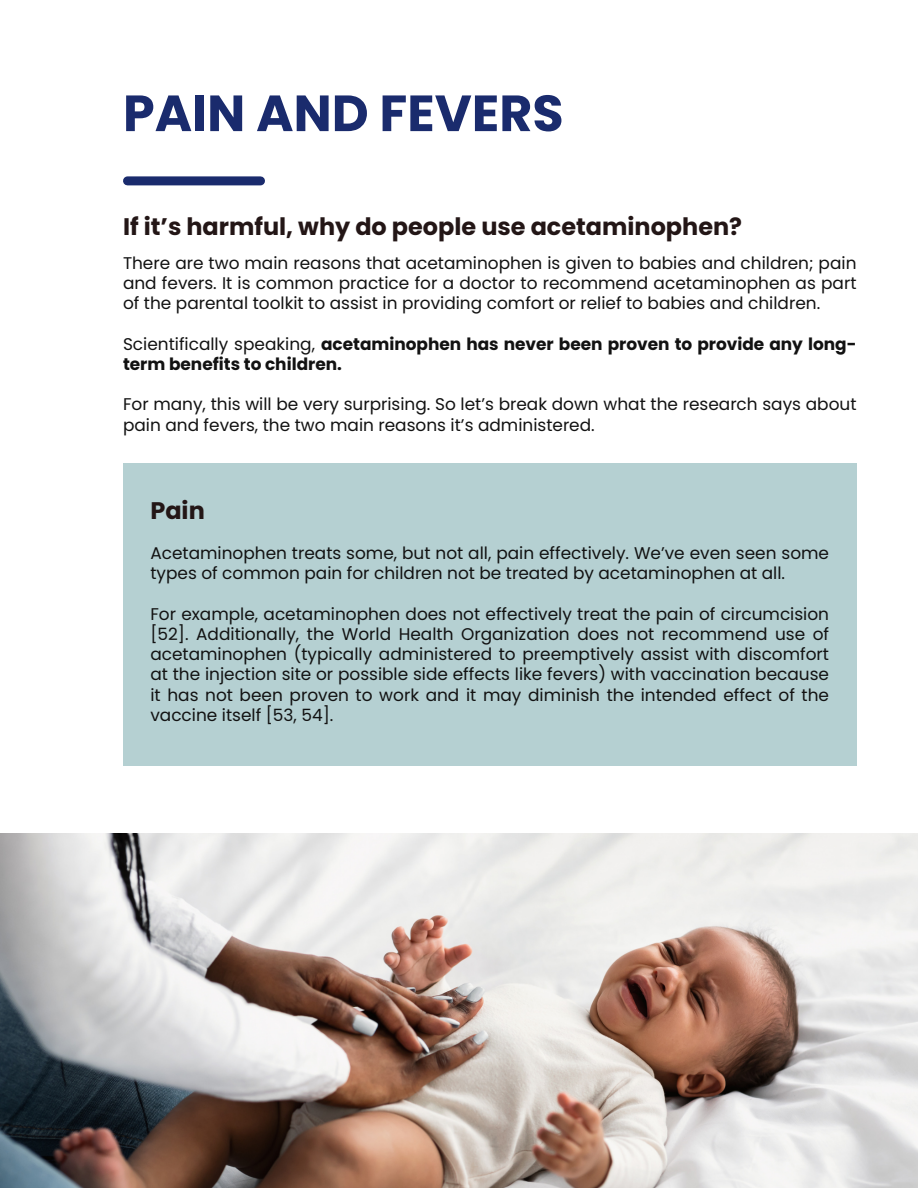
<style>
.page{position:relative;width:918px;height:1188px;background:#fff}
.page>*{position:absolute;margin:0;border:0;box-sizing:border-box;transform-origin:0 0}
.t1{font:700 50.85px "Poppins";color:#1a2b6d}
.t2{font:700 24px "Poppins";color:#231616}
.t3{font:16.95px/20.2px "Poppins";color:#121212;text-align:justify}
.t4{font:700 16.95px/20.2px "Poppins";color:#121212}
.s1{font-weight:400}
</style>
<div class="page">
<div style="left:128px;top:176px;width:133px;height:9px;background:#1a2b6d"></div>
<div style="left:123px;top:463px;width:734px;height:303px;background:#b5d0d2"></div>
<img style="left:0;top:833px;width:918px;height:355px">
<p class="t1" style="left:123px;top:78px;width:442px">PAIN AND FEVERS</p>
<p class="t2" style="left:123px;top:210px;width:621px">If it’s harmful, why do people use acetaminophen?</p>
<p class="t3" style="left:123px;top:253px;width:735px">There are two main reasons that acetaminophen is given to babies and children; pain and fevers. It is common practice for a doctor to recommend acetaminophen as part of the parental toolkit to assist in providing comfort or relief to babies and children.</p>
<p class="t4" style="left:123px;top:334px;width:735px"><span class="s1">Scientifically speaking,</span> acetaminophen has never been proven to provide any long&shy;term benefits to children.</p>
<p class="t3" style="left:123px;top:394px;width:735px">For many, this will be very surprising. So let’s break down what the research says about pain and fevers, the two main reasons it’s administered.</p>
<p class="t2" style="left:150px;top:494px;width:56px">Pain</p>
<p class="t3" style="left:150px;top:543px;width:680px">Acetaminophen treats some, but not all, pain effectively. We’ve even seen some types of common pain for children not be treated by acetaminophen at all.</p>
<p class="t3" style="left:150px;top:604px;width:680px">For example, acetaminophen does not effectively treat the pain of circumcision [52]. Additionally, the World Health Organization does not recommend use of acetaminophen (typically administered to preemptively assist with discomfort at the injection site or possible side effects like fevers) with vaccination because it has not been proven to work and it may diminish the intended effect of the vaccine itself [53, 54].</p>
</div>
